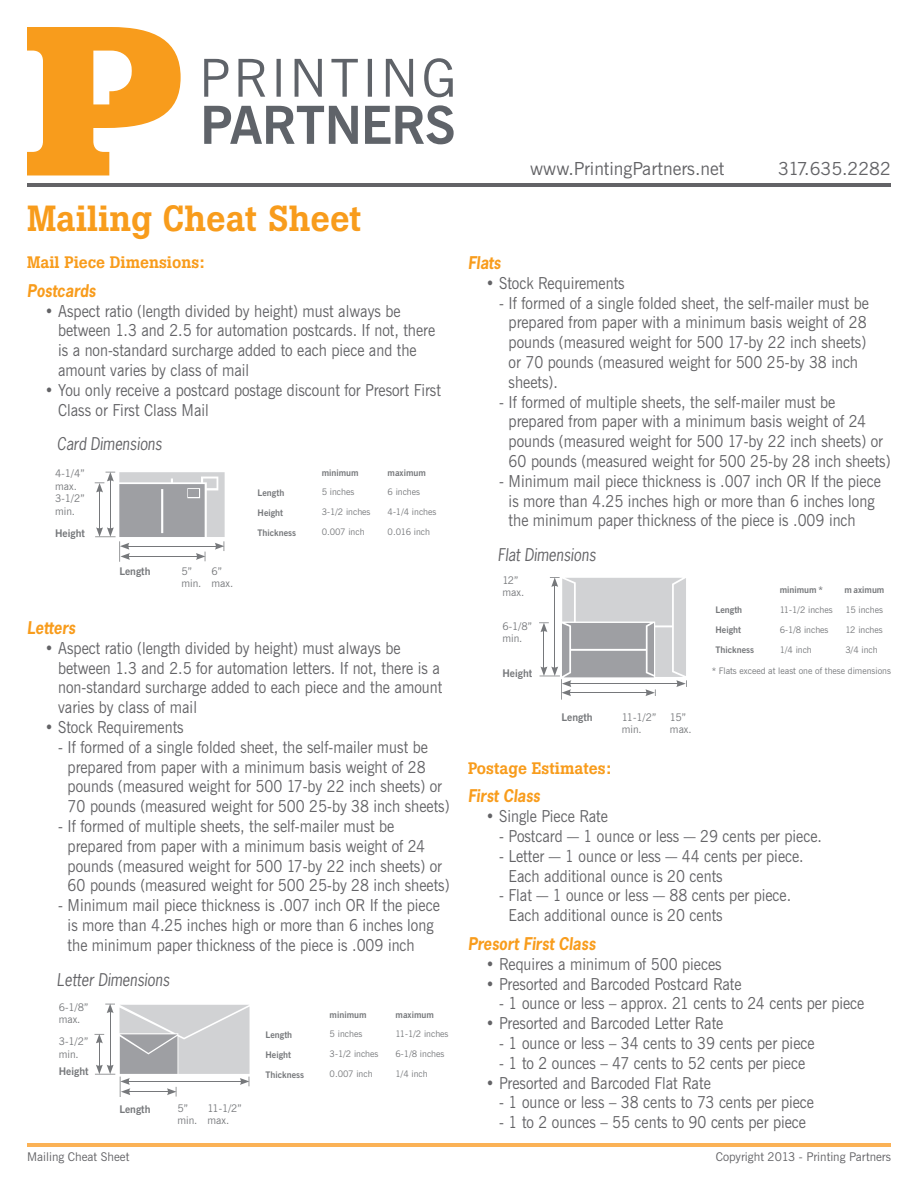
<style>
.page{position:relative;width:918px;height:1188px;background:#fff}
.page>*{position:absolute;margin:0;border:0;box-sizing:border-box;transform-origin:0 0}
.t1{font:500 36px "Boton";color:#f89c1c}
.t2{font:18px "News Gothic";color:#636366}
.t3{font:16.5px/19.8px "News Gothic";color:#636366;scale:.9 1}
.t4{font:italic 700 16.5px "News Gothic";color:#f89c1c;scale:.9 1}
.t5{font:italic 16.5px "News Gothic";color:#636366;scale:.9 1}
.t6{font:500 16.5px "Boton";color:#f89c1c}
.t7{font:12px "News Gothic";color:#636366}
.t8{font:10.5px/12.6px "News Gothic";color:#76787b}
.t9{font:700 10.5px "News Gothic";color:#76787b}
.t10{font:9px/19.6px "News Gothic";color:#76787b}
.t11{font:700 9px "News Gothic";color:#76787b}
.s1{font-weight:700}
</style>
<div class="page">
<svg style="left:27px;top:27px;width:154px;height:148px"></svg>
<svg style="left:204px;top:58px;width:250px;height:86px"></svg>
<hr style="left:27px;top:184px;width:864px;height:3px;background:#636366">
<hr style="left:27px;top:1144px;width:864px;height:3px;background:#fbb256">
<svg style="left:539px;top:577px;width:148px;height:123px"></svg>
<svg style="left:94px;top:1004px;width:156px;height:93px"></svg>
<svg style="left:95px;top:472px;width:130px;height:90px"></svg>
<p class="t1" style="left:27px;top:197px;width:336px">Mailing Cheat Sheet</p>
<p class="t6" style="left:27px;top:253px;width:179px">Mail Piece Dimensions:</p>
<p class="t4" style="left:27px;top:280px;width:78px">Postcards</p>
<p class="t3" style="left:58px;top:301px;width:420px;text-indent:-13px">• Aspect ratio (length divided by height) must always be between 1.3 and 2.5 for automation postcards. If not, there is a non-standard surcharge added to each piece and the amount varies by class of mail</p>
<p class="t3" style="left:58px;top:381px;width:427px;text-indent:-13px">• You only receive a postcard postage discount for Presort First<br>Class or First Class Mail</p>
<p class="t5" style="left:57px;top:434px;width:118px">Card Dimensions</p>
<p class="t8" style="left:55px;top:467px;width:31px">4-1/4” max.<br>3-1/2” min.</p>
<p class="t9" style="left:55px;top:527px;width:31px">Height</p>
<p class="t9" style="left:119px;top:564px;width:33px">Length</p>
<p class="t8" style="left:181px;top:565px;width:21px">5” min.</p>
<p class="t8" style="left:211px;top:565px;width:23px">6” max.</p>
<p class="t11" style="left:322px;top:467px;width:38px">minimum</p>
<p class="t11" style="left:388px;top:467px;width:40px">maximum</p>
<p class="t11" style="left:258px;top:486px;width:28px">Length</p>
<p class="t10" style="left:322px;top:483px;width:34px">5 inches</p>
<p class="t10" style="left:388px;top:483px;width:34px">6 inches</p>
<p class="t11" style="left:258px;top:506px;width:27px">Height</p>
<p class="t10" style="left:322px;top:502px;width:50px">3-1/2 inches</p>
<p class="t10" style="left:388px;top:502px;width:50px">4-1/4 inches</p>
<p class="t11" style="left:258px;top:526px;width:40px">Thickness</p>
<p class="t10" style="left:322px;top:522px;width:44px">0.007 inch</p>
<p class="t10" style="left:388px;top:522px;width:44px">0.016 inch</p>
<p class="t4" style="left:27px;top:617px;width:55px">Letters</p>
<p class="t3" style="left:58px;top:639px;width:428px;text-indent:-13px">• Aspect ratio (length divided by height) must always be between 1.3 and 2.5 for automation letters. If not, there is a non-standard surcharge added to each piece and the amount varies by class of mail</p>
<p class="t3" style="left:45px;top:718px;width:156px">• Stock Requirements</p>
<p class="t3" style="left:68px;top:738px;width:426px;text-indent:-9px">- If formed of a single folded sheet, the self-mailer must be prepared from paper with a minimum basis weight of 28 pounds (measured weight for 500 17-by 22 inch sheets) or 70 pounds (measured weight for 500 25-by 38 inch sheets)</p>
<p class="t3" style="left:68px;top:817px;width:426px;text-indent:-9px">- If formed of multiple sheets, the self-mailer must be prepared from paper with a minimum basis weight of 24 pounds (measured weight for 500 17-by 22 inch sheets) or 60 pounds (measured weight for 500 25-by 28 inch sheets)</p>
<p class="t3" style="left:68px;top:896px;width:415px;text-indent:-9px">- Minimum mail piece thickness is .007 inch OR If the piece is more than 4.25 inches high or more than 6 inches long the minimum paper thickness of the piece is .009 inch</p>
<p class="t5" style="left:57px;top:969px;width:127px">Letter Dimensions</p>
<p class="t8" style="left:59px;top:1001px;width:31px">6-1/8” max.</p>
<p class="t8" style="left:59px;top:1035px;width:31px">3-1/2” min.</p>
<p class="t9" style="left:59px;top:1064px;width:31px">Height</p>
<p class="t9" style="left:119px;top:1102px;width:33px">Length</p>
<p class="t8" style="left:178px;top:1102px;width:21px">5” min.</p>
<p class="t8" style="left:208px;top:1102px;width:36px">11-1/2” max.</p>
<p class="t11" style="left:330px;top:1009px;width:38px">minimum</p>
<p class="t11" style="left:266px;top:1029px;width:28px">Length</p>
<p class="t10" style="left:330px;top:1025px;width:34px">5 inches</p>
<p class="t11" style="left:266px;top:1049px;width:27px">Height</p>
<p class="t10" style="left:330px;top:1045px;width:50px">3-1/2 inches</p>
<p class="t11" style="left:266px;top:1069px;width:40px">Thickness</p>
<p class="t10" style="left:330px;top:1065px;width:44px">0.007 inch</p>
<p class="t10" style="left:396px;top:1005px;width:54px"><span class="s1">maximum<br></span>11-1/2 inches</p>
<p class="t10" style="left:396px;top:1045px;width:50px">6-1/8 inches</p>
<p class="t10" style="left:396px;top:1065px;width:34px">1/4 inch</p>
<p class="t2" style="left:530px;top:157px;width:196px">www.PrintingPartners.net</p>
<p class="t2" style="left:778px;top:157px;width:114px">317.635.2282</p>
<p class="t4" style="left:468px;top:252px;width:38px">Flats</p>
<p class="t3" style="left:486px;top:273px;width:156px">• Stock Requirements</p>
<p class="t3" style="left:509px;top:293px;width:402px;text-indent:-9px">- If formed of a single folded sheet, the self-mailer must be prepared from paper with a minimum basis weight of 28 pounds (measured weight for 500 17-by 22 inch sheets) or 70 pounds (measured weight for 500 25-by 38 inch sheets).</p>
<p class="t3" style="left:509px;top:392px;width:426px;text-indent:-9px">- If formed of multiple sheets, the self-mailer must be prepared from paper with a minimum basis weight of 24 pounds (measured weight for 500 17-by 22 inch sheets) or 60 pounds (measured weight for 500 25-by 28 inch sheets)</p>
<p class="t3" style="left:509px;top:471px;width:415px;text-indent:-9px">- Minimum mail piece thickness is .007 inch OR If the piece is more than 4.25 inches high or more than 6 inches long the minimum paper thickness of the piece is .009 inch</p>
<p class="t5" style="left:498px;top:544px;width:110px">Flat Dimensions</p>
<p class="t8" style="left:502px;top:574px;width:23px">12” max.</p>
<p class="t8" style="left:502px;top:620px;width:31px">6-1/8” min.</p>
<p class="t9" style="left:502px;top:666px;width:31px">Height</p>
<p class="t9" style="left:561px;top:711px;width:33px">Length</p>
<p class="t8" style="left:622px;top:711px;width:36px">11-1/2” min.</p>
<p class="t8" style="left:670px;top:711px;width:23px">15” max.</p>
<p class="t11" style="left:780px;top:584px;width:45px">minimum *</p>
<p class="t11" style="left:844px;top:584px;width:42px">m aximum</p>
<p class="t11" style="left:716px;top:604px;width:28px">Length</p>
<p class="t10" style="left:780px;top:600px;width:55px">11-1/2 inches</p>
<p class="t10" style="left:846px;top:600px;width:39px">15 inches</p>
<p class="t11" style="left:716px;top:624px;width:27px">Height</p>
<p class="t10" style="left:780px;top:620px;width:50px">6-1/8 inches</p>
<p class="t10" style="left:846px;top:620px;width:39px">12 inches</p>
<p class="t11" style="left:716px;top:644px;width:40px">Thickness</p>
<p class="t10" style="left:780px;top:640px;width:34px">1/4 inch</p>
<p class="t10" style="left:846px;top:640px;width:34px">3/4 inch</p>
<p class="t10" style="left:712px;top:662px;width:181px">* Flats exceed at least one of these dimensions</p>
<p class="t6" style="left:468px;top:758px;width:145px">Postage Estimates:</p>
<p class="t4" style="left:468px;top:785px;width:82px">First Class</p>
<p class="t3" style="left:486px;top:807px;width:137px">• Single Piece Rate</p>
<p class="t3" style="left:499px;top:827px;width:360px">- Postcard — 1 ounce or less — 29 cents per piece.</p>
<p class="t3" style="left:509px;top:846px;width:329px;text-indent:-9px">- Letter — 1 ounce or less — 44 cents per piece.<br>Each additional ounce is 20 cents</p>
<p class="t3" style="left:509px;top:886px;width:315px;text-indent:-9px">- Flat — 1 ounce or less — 88 cents per piece.<br>Each additional ounce is 20 cents</p>
<p class="t4" style="left:468px;top:933px;width:143px">Presort First Class</p>
<p class="t3" style="left:486px;top:954px;width:263px">• Requires a minimum of 500 pieces</p>
<p class="t3" style="left:486px;top:974px;width:286px">• Presorted and Barcoded Postcard Rate</p>
<p class="t3" style="left:499px;top:994px;width:407px">- 1 ounce or less – approx. 21 cents to 24 cents per piece</p>
<p class="t3" style="left:486px;top:1014px;width:265px">• Presorted and Barcoded Letter Rate</p>
<p class="t3" style="left:499px;top:1034px;width:352px">- 1 ounce or less – 34 cents to 39 cents per piece</p>
<p class="t3" style="left:499px;top:1053px;width:341px">- 1 to 2 ounces – 47 cents to 52 cents per piece</p>
<p class="t3" style="left:486px;top:1073px;width:251px">• Presorted and Barcoded Flat Rate</p>
<p class="t3" style="left:499px;top:1093px;width:351px">- 1 ounce or less – 38 cents to 73 cents per piece</p>
<p class="t3" style="left:499px;top:1113px;width:342px">- 1 to 2 ounces – 55 cents to 90 cents per piece</p>
<p class="t7" style="left:27px;top:1149px;width:104px">Mailing Cheat Sheet</p>
<p class="t7" style="left:716px;top:1149px;width:177px">Copyright 2013 - Printing Partners</p>
</div>
